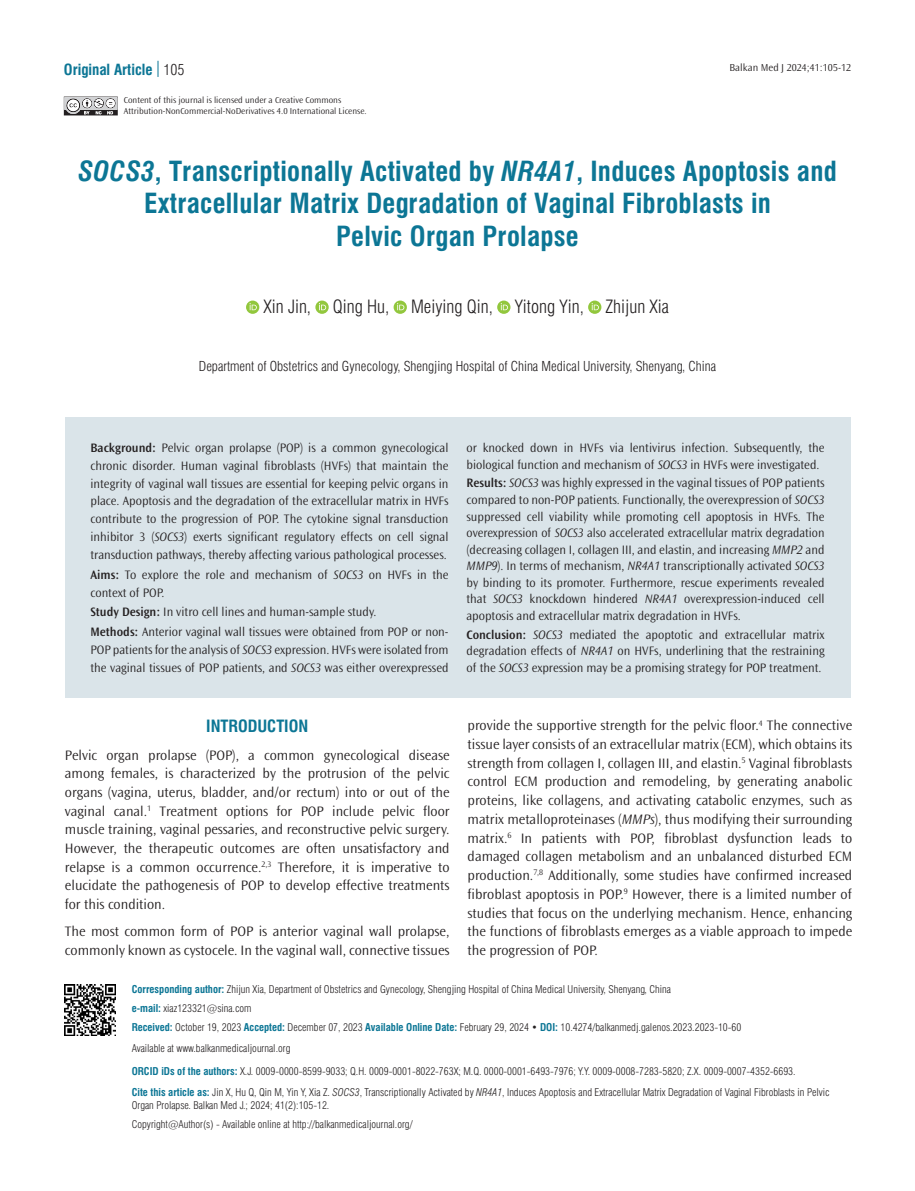
<style>
.page{position:relative;width:915px;height:1191px;background:#fff}
.page>*{position:absolute;margin:0;border:0;box-sizing:border-box;transform-origin:0 0}
.BASLIK{font:27px/32.4px "Swiss Condensed Bold Tr";letter-spacing:.01em;color:#0c7695;text-align:center}
.YAZARLAR{font:18px "Swiss Condensed Light Tr";color:#231f20}
.ARA_BASLIK{font:16.5px "Swiss Condensed Bold Tr";color:#0c7695}
.t1{font:15px "Swiss Condensed Bold Tr";color:#0c7695}
.YAZI{font:300 14.25px/18.8px "Ocean Sans Std";color:#231f20;text-align:justify}
.KURUM{font:13.5px "Swiss Condensed Light Tr";color:#231f20}
.OZET{font:300 12.75px/16.6px "Ocean Sans Std";color:#231f20;text-align:justify}
.ADRES-KISMI{font:10.5px/19px "Swiss Condensed Light Tr";color:#231f20}
.SAYFA_NO{font:300 10.5px "Ocean Sans Std";color:#231f20}
.t2{font:300 9px/10.5px "Ocean Sans Std";color:#231f20}
.s1{font-family:"Swiss Condensed Light Tr";color:#231f20}
.s2{font-family:"Swiss Cond Bold Italic Tr"}
.s3{font-weight:600}
.s4{font-style:italic}
.s5{font-family:"Swiss Condensed Bold Tr";color:#0c7695}
.s6{font-family:"Swiss Cond Light Italic Tr"}
</style>
<div class="page">
<svg style="left:157px;top:61px;width:1px;height:16px"></svg>
<svg style="left:64px;top:97px;width:54px;height:18px"></svg>
<div style="left:65px;top:417px;width:784px;height:280px;background:#dae4e9"></div>
<img style="left:64px;top:984px;width:52px;height:51px">
<svg style="left:246px;top:300px;width:13px;height:14px"></svg>
<svg style="left:249px;top:303px;width:8px;height:7px"></svg>
<svg style="left:315px;top:300px;width:13px;height:14px"></svg>
<svg style="left:319px;top:303px;width:7px;height:7px"></svg>
<svg style="left:393px;top:300px;width:14px;height:14px"></svg>
<svg style="left:397px;top:303px;width:7px;height:7px"></svg>
<svg style="left:497px;top:300px;width:13px;height:14px"></svg>
<svg style="left:500px;top:303px;width:8px;height:7px"></svg>
<svg style="left:588px;top:300px;width:13px;height:14px"></svg>
<svg style="left:591px;top:303px;width:7px;height:7px"></svg>
<p class="t1" style="left:64px;top:61px;width:122px">Original Article <span class="s1">105</span></p>
<p class="t2" style="left:124px;top:95px;width:244px">Content of this journal is licensed under a Creative Commons<br>Attribution-NonCommercial-NoDerivatives 4.0 International License.</p>
<p class="SAYFA_NO" style="left:729px;top:62px;width:123px">Balkan Med J 2024;41:105-12</p>
<p class="BASLIK" style="left:78px;top:155px;width:759px"><span class="s2">SOCS3</span>, Transcriptionally Activated by <span class="s2">NR4A1</span>, Induces Apoptosis and<br>Extracellular Matrix Degradation of Vaginal Fibroblasts in<br>Pelvic Organ Prolapse</p>
<p class="YAZARLAR" style="left:263px;top:296px;width:407px">Xin Jin, Qing Hu, Meiying Qin, Yitong Yin, Zhijun Xia</p>
<p class="KURUM" style="left:199px;top:358px;width:518px">Department of Obstetrics and Gynecology, Shengjing Hospital of China Medical University, Shenyang, China</p>
<p class="OZET" style="left:90px;top:439px;width:359px;line-height:17.9px"><span class="s3">Background:</span> Pelvic organ prolapse (POP) is a common gynecological chronic disorder. Human vaginal fibroblasts (HVFs) that maintain the integrity of vaginal wall tissues are essential for keeping pelvic organs in place. Apoptosis and the degradation of the extracellular matrix in HVFs contribute to the progression of POP. The cytokine signal transduction inhibitor 3 (<span class="s4">SOCS3</span>) exerts significant regulatory effects on cell signal transduction pathways, thereby affecting various pathological processes.</p>
<p class="OZET" style="left:90px;top:566px;width:359px;line-height:17.9px"><span class="s3">Aims:</span> To explore the role and mechanism of <span class="s4">SOCS3</span> on HVFs in the context of POP.</p>
<p class="OZET" style="left:90px;top:604px;width:287px"><span class="s3">Study Design:</span> In vitro cell lines and human-sample study.</p>
<p class="OZET" style="left:90px;top:623px;width:359px;line-height:17.9px"><span class="s3">Methods:</span> Anterior vaginal wall tissues were obtained from POP or non-POP patients for the analysis of <span class="s4">SOCS3</span> expression. HVFs were isolated from the vaginal tissues of POP patients, and <span class="s4">SOCS3</span> was either overexpressed</p>
<p class="OZET" style="left:466px;top:439px;width:359px">or knocked down in HVFs via lentivirus infection. Subsequently, the biological function and mechanism of <span class="s4">SOCS3</span> in HVFs were investigated.</p>
<p class="OZET" style="left:466px;top:475px;width:359px"><span class="s3">Results:</span> <span class="s4">SOCS3</span> was highly expressed in the vaginal tissues of POP patients compared to non-POP patients. Functionally, the overexpression of <span class="s4">SOCS3 </span>suppressed cell viability while promoting cell apoptosis in HVFs. The overexpression of <span class="s4">SOCS3</span> also accelerated extracellular matrix degradation (decreasing collagen I, collagen III, and elastin, and increasing <span class="s4">MMP2</span> and <span class="s4">MMP9</span>). In terms of mechanism, <span class="s4">NR4A1</span> transcriptionally activated <span class="s4">SOCS3 </span>by binding to its promoter. Furthermore, rescue experiments revealed that <span class="s4">SOCS3</span> knockdown hindered <span class="s4">NR4A1</span> overexpression-induced cell apoptosis and extracellular matrix degradation in HVFs.</p>
<p class="OZET" style="left:466px;top:626px;width:359px"><span class="s3">Conclusion:</span> <span class="s4">SOCS3</span> mediated the apoptotic and extracellular matrix degradation effects of <span class="s4">NR4A1</span> on HVFs, underlining that the restraining of the <span class="s4">SOCS3</span> expression may be a promising strategy for POP treatment.</p>
<p class="ARA_BASLIK" style="left:206px;top:716px;width:103px">INTRODUCTION</p>
<p class="YAZI" style="left:65px;top:745px;width:386px">Pelvic organ prolapse (POP), a common gynecological disease among females, is characterized by the protrusion of the pelvic organs (vagina, uterus, bladder, and/or rectum) into or out of the vaginal canal.<sup>1</sup> Treatment options for POP include pelvic floor muscle training, vaginal pessaries, and reconstructive pelvic surgery.<br>However, the therapeutic outcomes are often unsatisfactory and relapse is a common occurrence.<sup>2,3</sup> Therefore, it is imperative to elucidate the pathogenesis of POP to develop effective treatments for this condition.</p>
<p class="YAZI" style="left:65px;top:922px;width:386px">The most common form of POP is anterior vaginal wall prolapse, commonly known as cystocele. In the vaginal wall, connective tissues</p>
<p class="YAZI" style="left:467px;top:716px;width:386px">provide the supportive strength for the pelvic floor.<sup>4</sup> The connective tissue layer consists of an extracellular matrix (ECM), which obtains its strength from collagen I, collagen III, and elastin.<sup>5</sup> Vaginal fibroblasts control ECM production and remodeling, by generating anabolic proteins, like collagens, and activating catabolic enzymes, such as matrix metalloproteinases (<span class="s4">MMPs</span>), thus modifying their surrounding matrix.<sup>6</sup> In patients with POP, fibroblast dysfunction leads to damaged collagen metabolism and an unbalanced disturbed ECM production.<sup>7,8</sup> Additionally, some studies have confirmed increased fibroblast apoptosis in POP.<sup>9</sup> However, there is a limited number of studies that focus on the underlying mechanism. Hence, enhancing the functions of fibroblasts emerges as a viable approach to impede the progression of POP.</p>
<p class="ADRES-KISMI" style="left:132px;top:979px;width:611px"><span class="s5">Corresponding author:</span> Zhijun Xia, Department of Obstetrics and Gynecology, Shengjing Hospital of China Medical University, Shenyang, China<br><span class="s5">e-mail:</span> xiaz123321@sina.com<br><span class="s5">Received:</span> October 19, 2023 <span class="s5">Accepted:</span> December 07, 2023 <span class="s5">Available Online Date:</span> February 29, 2024 • <span class="s5">DOI:</span> 10.4274/balkanmedj.galenos.2023.2023-10-60</p>
<p class="ADRES-KISMI" style="left:132px;top:1038px;width:160px">Available at www.balkanmedicaljournal.org</p>
<p class="ADRES-KISMI" style="left:132px;top:1060px;width:699px;line-height:21.1px"><span class="s5">ORCID iDs of the authors:</span> X.J. 0009-0000-8599-9033; Q.H. 0009-0001-8022-763X; M.Q. 0000-0001-6493-7976; Y.Y. 0009-0008-7283-5820; Z.X. 0009-0007-4352-6693.<br><span class="s5">Cite this article as:</span> Jin X, Hu Q, Qin M, Yin Y, Xia Z. <span class="s6">SOCS3</span>, Transcriptionally Activated by <span class="s6">NR4A1</span>, Induces Apoptosis and Extracellular Matrix Degradation of Vaginal Fibroblasts in Pelvic</p>
<p class="ADRES-KISMI" style="left:132px;top:1095px;width:282px">Organ Prolapse. Balkan Med J.; 2024; 41(2):105-12.<br>Copyright@Author(s) - Available online at http://balkanmedicaljournal.org/</p>
</div>
